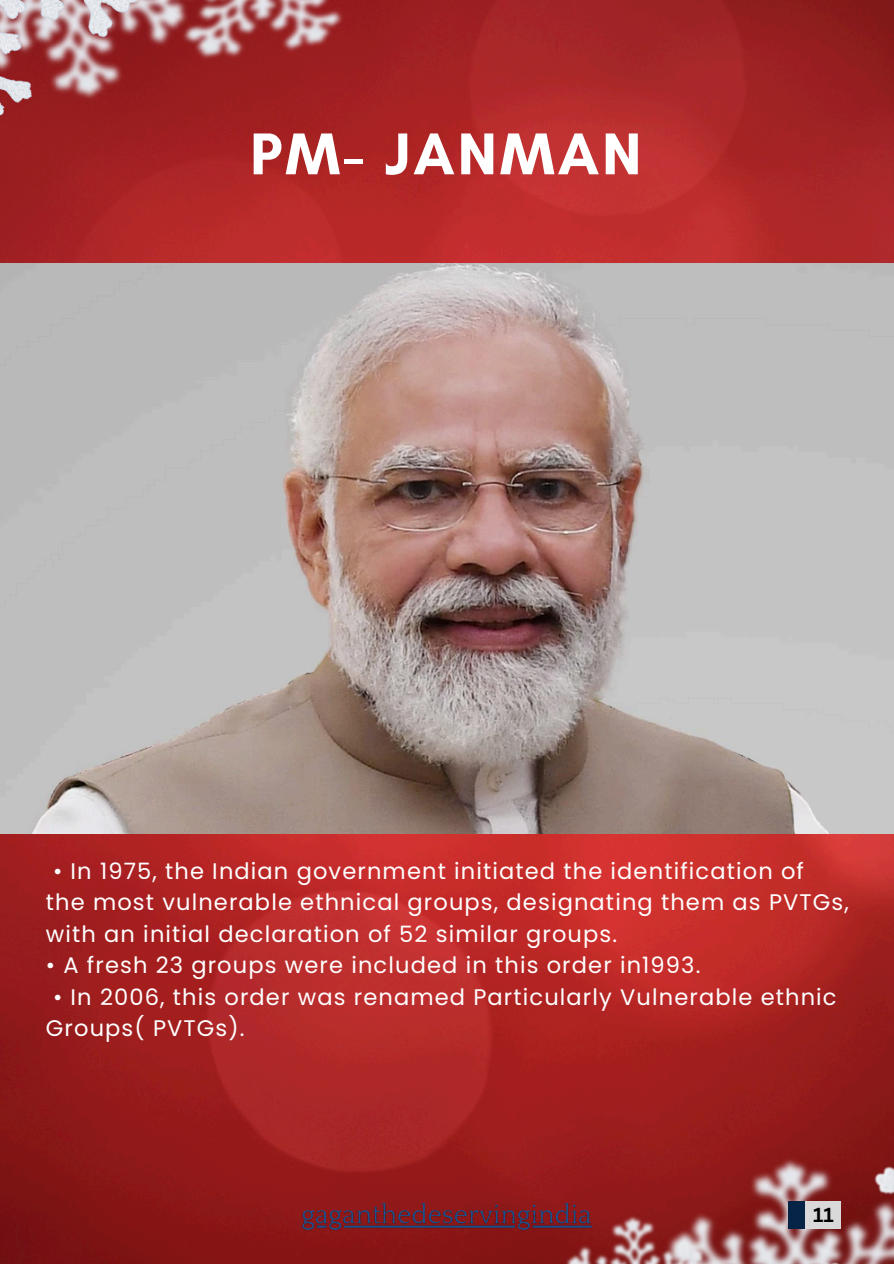
<style>
.page{position:relative;width:894px;height:1264px;background:#fff}
.page>*{position:absolute;margin:0;border:0;box-sizing:border-box;transform-origin:0 0}
.t1{font:700 60px "Glacial Indifference";letter-spacing:.05em;color:#fff}
.t2{font:22.5px/31.5px "Poppins";letter-spacing:.05em;color:#fff}
.t3{font:700 19.8px "Canva Sans";color:#000}
</style>
<div class="page">
<img style="left:0;top:0;width:893px;height:1263px">
<div style="left:793px;top:1201px;width:47px;height:27px;background:#d9d9d9"></div>
<div style="left:787px;top:1201px;width:17px;height:27px;background:#062446"></div>
<img style="left:0;top:263px;width:893px;height:570px">
<img style="left:298px;top:1200px;width:297px;height:33px">
<p class="t1" style="left:250px;top:117px;width:392px">PM- JANMAN</p>
<p class="t2" style="left:46px;top:855px;width:804px;text-indent:7px">• In 1975, the Indian government initiated the identification of<br>the most vulnerable ethnical groups, designating them as PVTGs, with an initial declaration of 52 similar groups.</p>
<p class="t2" style="left:46px;top:949px;width:656px">• A fresh 23 groups were included in this order in1993.</p>
<p class="t2" style="left:46px;top:981px;width:792px;text-indent:7px">• In 2006, this order was renamed Particularly Vulnerable ethnic<br>Groups( PVTGs).</p>
<h1 class="t3" style="left:812px;top:1200px;width:22px">11</h1>
</div>
